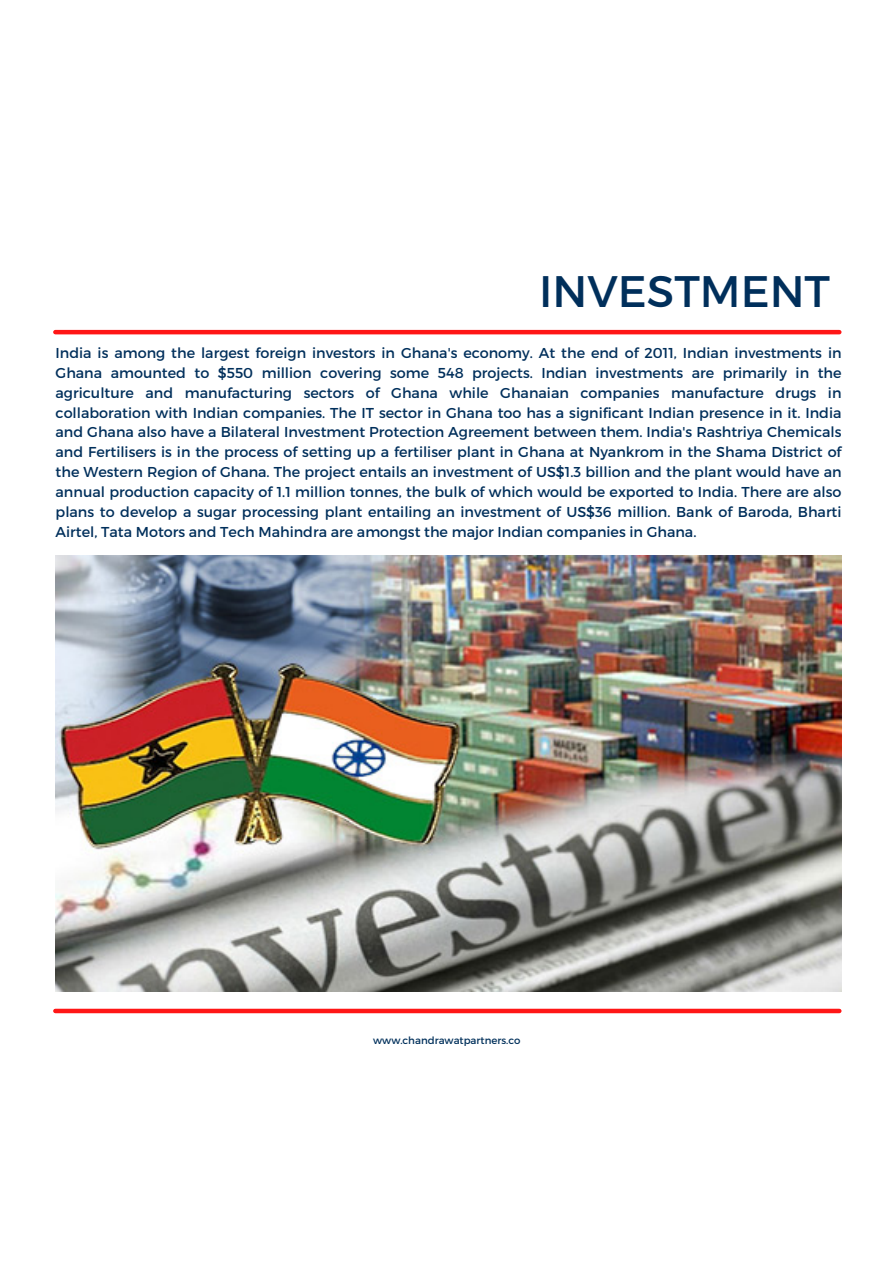
<style>
.page{position:relative;width:894px;height:1264px;background:#fff}
.page>*{position:absolute;margin:0;border:0;box-sizing:border-box;transform-origin:0 0}
.t1{font:44.1px "Montserrat";color:#002f5b}
.t2{font:14.4px/19.8px "Montserrat";color:#002f5b;text-align:justify}
.t3{font:10.2px "Montserrat";color:#00305b}
</style>
<div class="page">
<hr style="left:55px;top:330px;width:784px;height:4px;background:#ff1616">
<div style="left:55px;top:1008px;width:784px;height:5px;background:#ff1616"></div>
<img style="left:56px;top:556px;width:785px;height:435px">
<p class="t1" style="left:539px;top:263px;width:292px">INVESTMENT</p>
<h1 class="t2" style="left:56px;top:342px;width:787px">India is among the largest foreign investors in Ghana's economy. At the end of 2011, Indian investments in Ghana amounted to $550 million covering some 548 projects. Indian investments are primarily in the agriculture and manufacturing sectors of Ghana while Ghanaian companies manufacture drugs in collaboration with Indian companies. The IT sector in Ghana too has a significant Indian presence in it. India and Ghana also have a Bilateral Investment Protection Agreement between them. India's Rashtriya Chemicals and Fertilisers is in the process of setting up a fertiliser plant in Ghana at Nyankrom in the Shama District of the Western Region of Ghana. The project entails an investment of US$1.3 billion and the plant would have an annual production capacity of 1.1 million tonnes, the bulk of which would be exported to India. There are also plans to develop a sugar processing plant entailing an investment of US$36 million. Bank of Baroda, Bharti Airtel, Tata Motors and Tech Mahindra are amongst the major Indian companies in Ghana.</h1>
<h2 class="t3" style="left:373px;top:1033px;width:149px">www.chandrawatpartners.co</h2>
</div>
